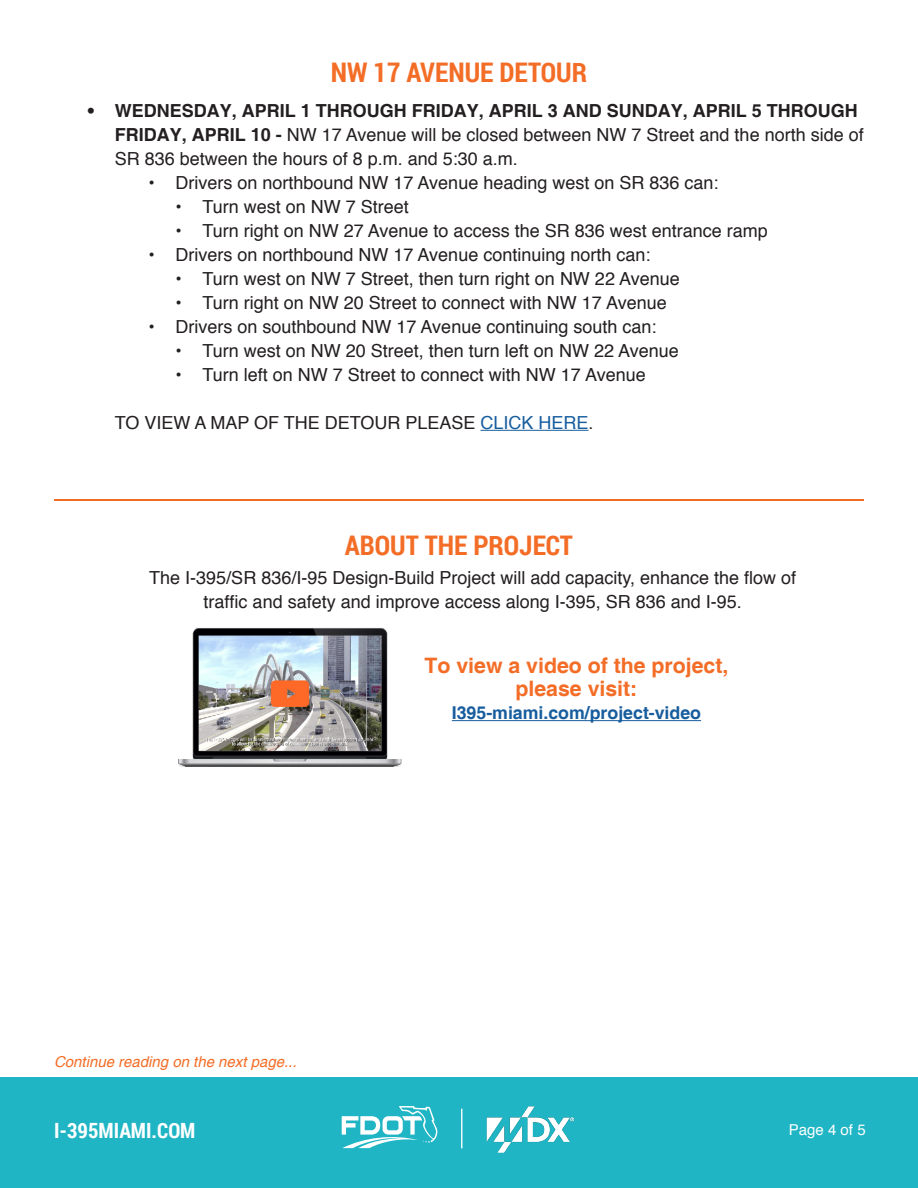
<style>
.page{position:relative;width:918px;height:1188px;background:#fff}
.page>*{position:absolute;margin:0;border:0;box-sizing:border-box;transform-origin:0 0}
.t1{font:700 27px "Roboto Condensed";color:#f36d27}
.t2{font:700 21.3px/23.1px "Helvetica";color:#f36d27;text-align:center}
.t3{font:700 21px "Roboto Condensed";color:#fff}
.t4{font:18px/24px "Helvetica";color:#231f20}
.t5{font:700 17.7px "Helvetica";color:#175d9e}
.t6{font:italic 15px "Helvetica";color:#f36d27}
.t7{font:15px "Helvetica";color:#fff}
.s1{font-weight:700}
.s2{color:#175d9e}
</style>
<div class="page">
<div style="left:0;top:1077px;width:918px;height:111px;background:#1fb5c4"></div>
<hr style="left:461px;top:1109px;width:1px;height:39px;background:#fff">
<svg style="left:342px;top:1106px;width:95px;height:42px"></svg>
<img style="left:486px;top:1106px;width:89px;height:47px">
<hr style="left:481px;top:430px;width:108px;height:1px;background:#175d9e">
<hr style="left:452px;top:720px;width:249px;height:1px;background:#175d9e">
<img style="left:178px;top:627px;width:224px;height:140px">
<hr style="left:54px;top:499px;width:810px;height:1px;background:#f36d27">
<p class="t1" style="left:331px;top:54px;width:258px">NW 17 AVENUE DETOUR</p>
<p class="t4" style="left:115px;top:99px;width:750px;text-indent:-27px"><span class="s1">• WEDNESDAY, APRIL 1 THROUGH FRIDAY, APRIL 3 AND SUNDAY, APRIL 5 THROUGH<br>FRIDAY, APRIL 10 -</span> NW 17 Avenue will be closed between NW 7 Street and the north side of<br>SR 836 between the hours of 8 p.m. and 5:30 a.m.</p>
<p class="t4" style="left:148px;top:171px;width:571px">• Drivers on northbound NW 17 Avenue heading west on SR 836 can:</p>
<p class="t4" style="left:176px;top:195px;width:235px">• Turn west on NW 7 Street</p>
<p class="t4" style="left:176px;top:219px;width:594px">• Turn right on NW 27 Avenue to access the SR 836 west entrance ramp</p>
<p class="t4" style="left:148px;top:243px;width:503px">• Drivers on northbound NW 17 Avenue continuing north can:</p>
<p class="t4" style="left:176px;top:267px;width:506px">• Turn west on NW 7 Street, then turn right on NW 22 Avenue</p>
<p class="t4" style="left:176px;top:291px;width:493px">• Turn right on NW 20 Street to connect with NW 17 Avenue</p>
<p class="t4" style="left:148px;top:315px;width:509px">• Drivers on southbound NW 17 Avenue continuing south can:</p>
<p class="t4" style="left:176px;top:339px;width:505px">• Turn west on NW 20 Street, then turn left on NW 22 Avenue</p>
<p class="t4" style="left:176px;top:363px;width:472px">• Turn left on NW 7 Street to connect with NW 17 Avenue</p>
<p class="t4" style="left:115px;top:411px;width:480px">TO VIEW A MAP OF THE DETOUR PLEASE <span class="s2">CLICK HERE</span>.</p>
<p class="t1" style="left:345px;top:526px;width:230px">ABOUT THE PROJECT</p>
<p class="t4" style="left:149px;top:566px;width:649px;text-align:center">The I-395/SR 836/I-95 Design-Build Project will add capacity, enhance the flow of traffic and safety and improve access along I-395, SR 836 and I-95.</p>
<p class="t2" style="left:425px;top:655px;width:305px">To view a video of the project, please visit:</p>
<p class="t5" style="left:452px;top:702px;width:251px">I395-miami.com/project-video</p>
<p class="t6" style="left:54px;top:1053px;width:244px">Continue reading on the next page...</p>
<p class="t3" style="left:54px;top:1116px;width:143px">I-395MIAMI.COM</p>
<p class="t7" style="left:789px;top:1118px;width:78px">Page 4 of 5</p>
</div>
